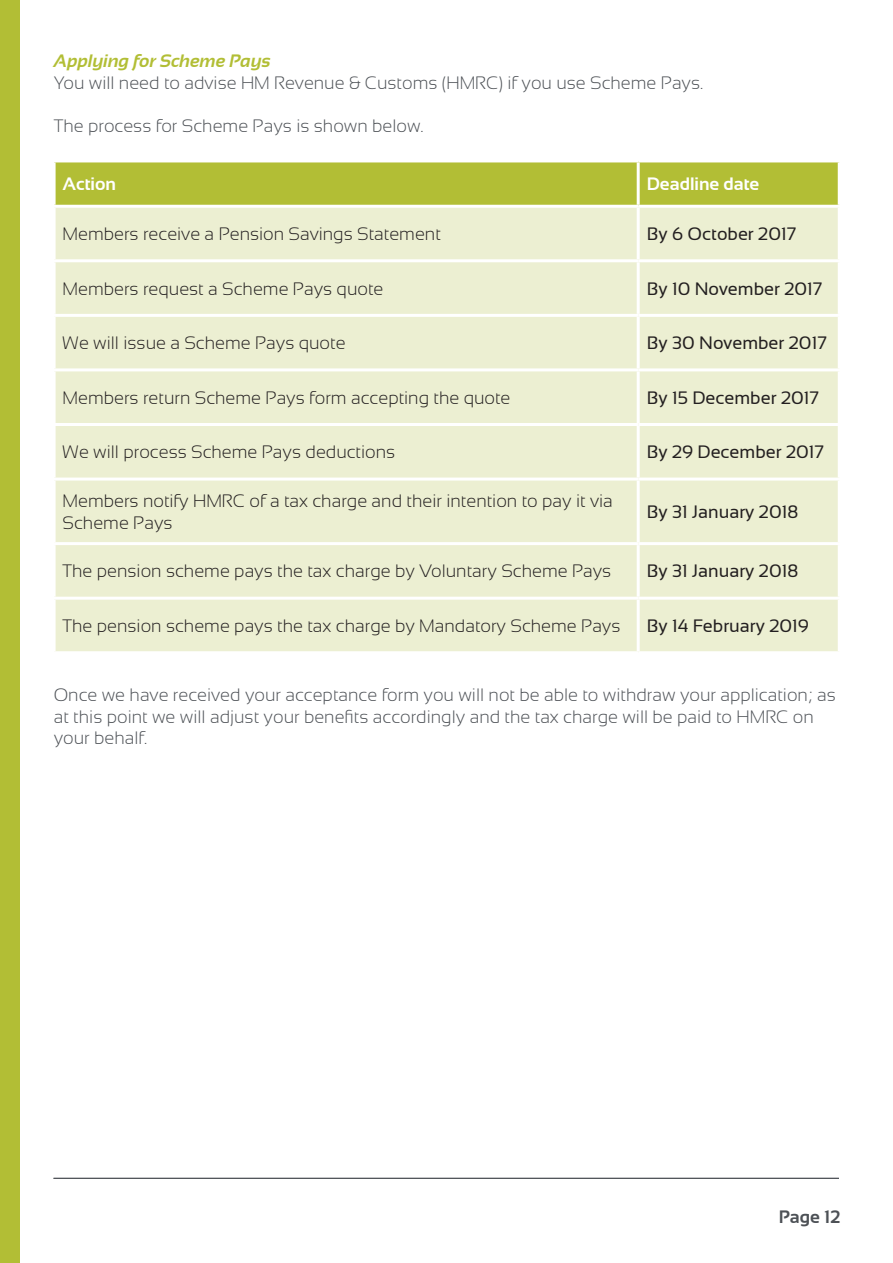
<style>
.page{position:relative;width:893px;height:1263px;background:#fff}
.page>*{position:absolute;margin:0;border:0;box-sizing:border-box;transform-origin:0 0}
.t1{font:300 18px/21.6px "Sansation";color:#231f20}
.t2{font:300 18px/21.6px "Sansation";color:#4d5156}
.t3{font:18px "Sansation";color:#231f20}
.t4{font:italic 700 18px "Sansation";color:#b2be35}
.t5{font:700 18px "Sansation";color:#fff}
.t6{font:700 18px "Sansation";color:#4d5156}
</style>
<div class="page">
<div style="left:0;top:0;width:20px;height:1263px;background:#b2be35"></div>
<hr style="left:54px;top:1178px;width:785px;height:1px;background:#4d5156">
<div style="left:56px;top:162px;width:782px;height:43px;background:#b2be35"></div>
<div style="left:56px;top:208px;width:782px;height:443px;background:#ecefd2"></div>
<hr style="left:637px;top:162px;width:3px;height:43px;background:#fff">
<hr style="left:637px;top:208px;width:3px;height:51px;background:#fff">
<hr style="left:53px;top:259px;width:585px;height:3px;background:#fff">
<hr style="left:638px;top:259px;width:203px;height:3px;background:#fff">
<hr style="left:637px;top:262px;width:3px;height:52px;background:#fff">
<hr style="left:53px;top:314px;width:585px;height:3px;background:#fff">
<hr style="left:638px;top:314px;width:203px;height:3px;background:#fff">
<hr style="left:637px;top:317px;width:3px;height:51px;background:#fff">
<hr style="left:53px;top:368px;width:585px;height:3px;background:#fff">
<hr style="left:638px;top:368px;width:203px;height:3px;background:#fff">
<hr style="left:637px;top:371px;width:3px;height:52px;background:#fff">
<hr style="left:53px;top:423px;width:585px;height:3px;background:#fff">
<hr style="left:638px;top:423px;width:203px;height:3px;background:#fff">
<hr style="left:637px;top:426px;width:3px;height:52px;background:#fff">
<hr style="left:53px;top:478px;width:585px;height:3px;background:#fff">
<hr style="left:638px;top:478px;width:203px;height:3px;background:#fff">
<hr style="left:637px;top:481px;width:3px;height:61px;background:#fff">
<hr style="left:53px;top:542px;width:585px;height:3px;background:#fff">
<hr style="left:638px;top:542px;width:203px;height:3px;background:#fff">
<hr style="left:637px;top:545px;width:3px;height:52px;background:#fff">
<hr style="left:53px;top:597px;width:585px;height:3px;background:#fff">
<hr style="left:638px;top:597px;width:203px;height:3px;background:#fff">
<hr style="left:637px;top:600px;width:3px;height:51px;background:#fff">
<p class="t4" style="left:54px;top:51px;width:219px">Applying for Scheme Pays</p>
<p class="t2" style="left:54px;top:72px;width:651px">You will need to advise HM Revenue &amp; Customs (HMRC) if you use Scheme Pays.</p>
<p class="t2" style="left:54px;top:115px;width:371px">The process for Scheme Pays is shown below.</p>
<p class="t5" style="left:63px;top:174px;width:55px">Action</p>
<p class="t5" style="left:647px;top:174px;width:114px">Deadline date</p>
<p class="t1" style="left:63px;top:223px;width:380px">Members receive a Pension Savings Statement</p>
<p class="t3" style="left:647px;top:224px;width:151px">By 6 October 2017</p>
<p class="t1" style="left:63px;top:278px;width:322px">Members request a Scheme Pays quote</p>
<p class="t3" style="left:647px;top:278px;width:177px">By 10 November 2017</p>
<p class="t1" style="left:63px;top:332px;width:284px">We will issue a Scheme Pays quote</p>
<p class="t3" style="left:647px;top:333px;width:182px">By 30 November 2017</p>
<p class="t1" style="left:63px;top:387px;width:449px">Members return Scheme Pays form accepting the quote</p>
<p class="t3" style="left:647px;top:387px;width:174px">By 15 December 2017</p>
<p class="t1" style="left:63px;top:441px;width:334px">We will process Scheme Pays deductions</p>
<p class="t3" style="left:647px;top:442px;width:179px">By 29 December 2017</p>
<p class="t1" style="left:63px;top:490px;width:552px">Members notify HMRC of a tax charge and their intention to pay it via<br>Scheme Pays</p>
<p class="t3" style="left:647px;top:502px;width:153px">By 31 January 2018</p>
<p class="t1" style="left:63px;top:560px;width:550px">The pension scheme pays the tax charge by Voluntary Scheme Pays</p>
<p class="t3" style="left:647px;top:561px;width:153px">By 31 January 2018</p>
<p class="t1" style="left:63px;top:615px;width:559px">The pension scheme pays the tax charge by Mandatory Scheme Pays</p>
<p class="t3" style="left:647px;top:616px;width:164px">By 14 February 2019</p>
<p class="t2" style="left:54px;top:684px;width:784px">Once we have received your acceptance form you will not be able to withdraw your application; as at this point we will adjust your benefits accordingly and the tax charge will be paid to HMRC on your behalf.</p>
<p class="t6" style="left:779px;top:1207px;width:63px">Page 12</p>
</div>
